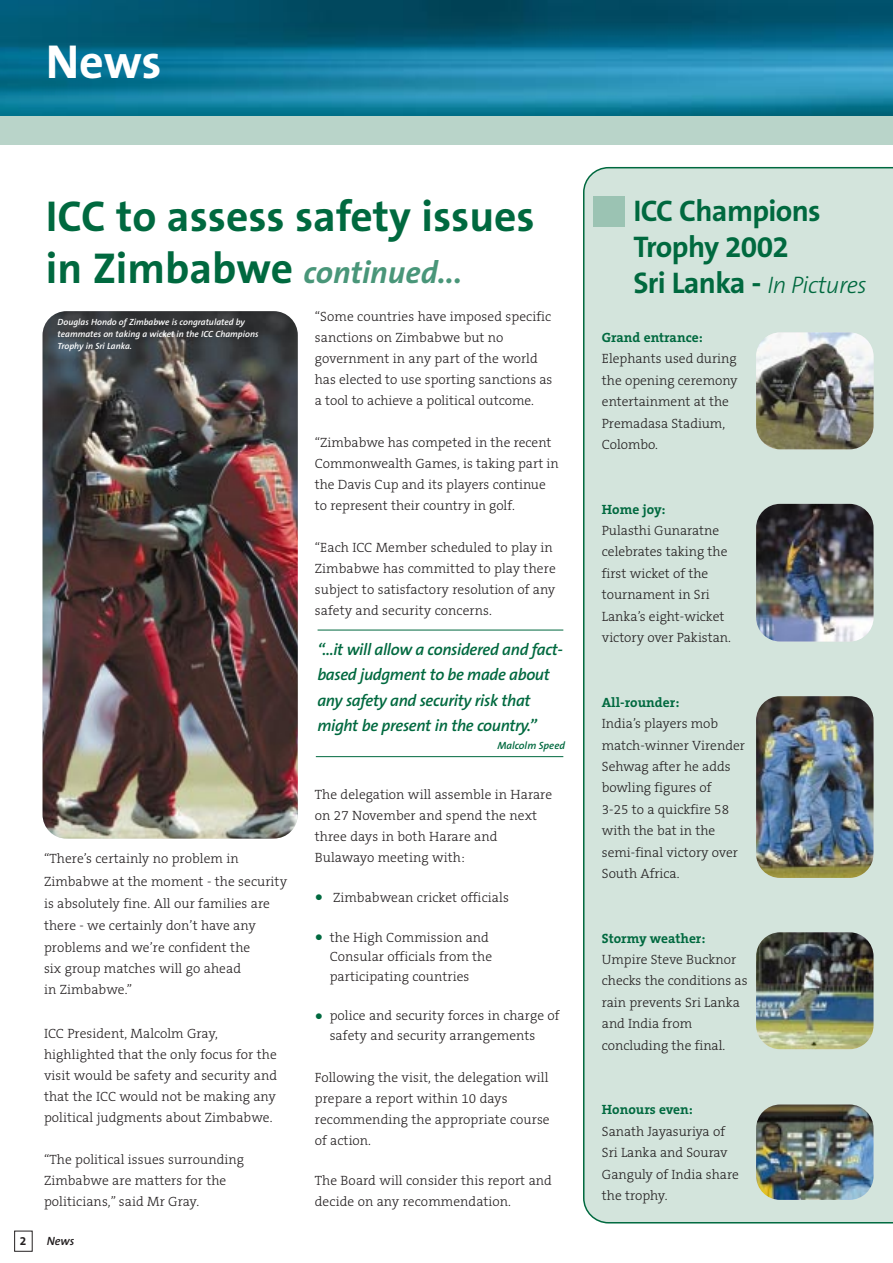
<style>
.page{position:relative;width:893px;height:1263px;background:#fff}
.page>*{position:absolute;margin:0;border:0;box-sizing:border-box;transform-origin:0 0}
.t1{font:700 48px "The Sans B7";color:#fff}
.t2{font:700 43.5px "The Sans B7";color:#00693f}
.t3{font:italic 700 31.5px "The Sans B7";color:#499679}
.t4{font:700 30px/36px "The Sans B7";letter-spacing:-.02em;color:#00693f}
.t5{font:italic 300 24px "The Sans B3";letter-spacing:-.02em;color:#00693f}
.t6{font:700 19.5px/39.6px "The Serif B7";color:#00693f}
.t7{font:italic 600 16.5px/25.5px "The Sans B6";letter-spacing:-.02em;color:#00693f}
.t8{font:300 13.5px/21px "The Serif B3";letter-spacing:.005em;color:#231f20}
.t9{font:700 13.5px "The Serif B7";color:#00693f}
.t10{font:italic 600 12px "The Sans B6";color:#231f20}
.t11{font:700 12px "The Sans B7";color:#231f20}
.t12{font:italic 600 10.5px "The Sans B6";color:#00693f}
.t13{font:italic 600 9px/12px "The Sans B6";color:#fff}
.s1{font-style:normal;font-size:43.5px;color:#00693f}
.s2{font-family:"The Sans B7";font-weight:700;font-style:normal;font-size:30px}
</style>
<div class="page">
<img style="left:0;top:0;width:892px;height:116px">
<div style="left:583px;top:167px;width:309px;height:1057px;background:#d3e4dc"></div>
<div style="left:0;top:116px;width:892px;height:29px;background:#b9d4c9"></div>
<div style="left:14px;top:1231px;width:19px;height:21px;border:1px solid #231f20"></div>
<img style="left:43px;top:311px;width:255px;height:528px;border-radius:24px">
<div style="left:594px;top:196px;width:31px;height:31px;background:#9bc3b3"></div>
<img style="left:756px;top:332px;width:117px;height:117px;border-radius:24px">
<img style="left:756px;top:504px;width:117px;height:138px;border-radius:24px">
<img style="left:756px;top:696px;width:117px;height:182px;border-radius:24px">
<img style="left:756px;top:932px;width:117px;height:117px;border-radius:24px">
<img style="left:756px;top:1105px;width:117px;height:95px;border-radius:24px">
<hr style="left:317px;top:630px;width:246px;height:1px;background:#00693f">
<hr style="left:316px;top:756px;width:247px;height:1px;background:#00693f">
<h1 class="t1" style="left:46px;top:44px;width:117px">News</h1>
<h2 class="t2" style="left:46px;top:200px;width:490px">ICC to assess safety issues</h2>
<h3 class="t3" style="left:46px;top:261px;width:418px"><span class="s1">in Zimbabwe</span> continued...</h3>
<p class="t13" style="left:58px;top:317px;width:202px">Douglas Hondo of Zimbabwe is congratulated by teammates on taking a wicket in the ICC Champions<br>Trophy in Sri Lanka.</p>
<p class="t8" style="left:315px;top:307px;width:239px">“Some countries have imposed specific sanctions on Zimbabwe but no government in any part of the world has elected to use sporting sanctions as a tool to achieve a political outcome.</p>
<p class="t8" style="left:315px;top:433px;width:245px">“Zimbabwe has competed in the recent Commonwealth Games, is taking part in the Davis Cup and its players continue to represent their country in golf.</p>
<p class="t8" style="left:315px;top:538px;width:242px">“Each ICC Member scheduled to play in Zimbabwe has committed to play there subject to satisfactory resolution of any safety and security concerns.</p>
<p class="t8" style="left:44px;top:849px;width:245px;line-height:21.8px">“There’s certainly no problem in<br>Zimbabwe at the moment - the security is absolutely fine. All our families are there - we certainly don’t have any problems and we’re confident the<br>six group matches will go ahead<br>in Zimbabwe.”</p>
<p class="t8" style="left:44px;top:1024px;width:234px">ICC President, Malcolm Gray, highlighted that the only focus for the visit would be safety and security and that the ICC would not be making any political judgments about Zimbabwe.</p>
<p class="t8" style="left:44px;top:1150px;width:202px">“The political issues surrounding<br>Zimbabwe are matters for the politicians,” said Mr Gray.</p>
<p class="t11" style="left:20px;top:1237px;width:8px">2</p>
<p class="t10" style="left:47px;top:1237px;width:29px">News</p>
<p class="t7" style="left:317px;top:638px;width:247px">“...it will allow a considered and fact&shy;based judgment to be made about any safety and security risk that might be present in the country.”</p>
<p class="t12" style="left:497px;top:742px;width:69px">Malcolm Speed</p>
<p class="t8" style="left:315px;top:785px;width:239px">The delegation will assemble in Harare on 27 November and spend the next three days in both Harare and<br>Bulawayo meeting with:</p>
<p class="t8" style="left:333px;top:889px;width:177px">Zimbabwean cricket officials</p>
<p class="t8" style="left:330px;top:929px;width:164px;line-height:19.6px">the High Commission and<br>Consular officials from the participating countries</p>
<p class="t8" style="left:330px;top:1007px;width:231px;line-height:19.6px">police and security forces in charge of safety and security arrangements</p>
<p class="t8" style="left:315px;top:1068px;width:236px">Following the visit, the delegation will prepare a report within 10 days recommending the appropriate course of action.</p>
<p class="t8" style="left:315px;top:1171px;width:239px">The Board will consider this report and decide on any recommendation.</p>
<h3 class="t6" style="left:315px;top:879px;width:10px">• •</h3>
<h3 class="t6" style="left:315px;top:998px;width:10px">•</h3>
<h3 class="t4" style="left:633px;top:196px;width:189px">ICC Champions<br>Trophy 2002</h3>
<h3 class="t5" style="left:633px;top:276px;width:235px"><span class="s2">Sri Lanka -</span> In Pictures</h3>
<p class="t9" style="left:602px;top:333px;width:102px">Grand entrance:</p>
<p class="t8" style="left:602px;top:349px;width:137px;line-height:21.5px">Elephants used during the opening ceremony entertainment at the<br>Premadasa Stadium,<br>Colombo.</p>
<p class="t9" style="left:602px;top:504px;width:65px">Home joy:</p>
<p class="t8" style="left:602px;top:521px;width:131px;line-height:21.5px">Pulasthi Gunaratne celebrates taking the first wicket of the tournament in Sri<br>Lanka’s eight-wicket victory over Pakistan.</p>
<p class="t9" style="left:602px;top:697px;width:79px">All-rounder:</p>
<p class="t8" style="left:602px;top:714px;width:145px;line-height:21.5px">India’s players mob match-winner Virender<br>Sehwag after he adds bowling figures of<br>3-25 to a quickfire 58 with the bat in the semi-final victory over<br>South Africa.</p>
<p class="t9" style="left:602px;top:933px;width:105px">Stormy weather:</p>
<p class="t8" style="left:602px;top:950px;width:147px;line-height:21.5px">Umpire Steve Bucknor checks the conditions as rain prevents Sri Lanka and India from concluding the final.</p>
<p class="t9" style="left:602px;top:1105px;width:92px">Honours even:</p>
<p class="t8" style="left:602px;top:1122px;width:138px;line-height:21.5px">Sanath Jayasuriya of<br>Sri Lanka and Sourav<br>Ganguly of India share the trophy.</p>
</div>
